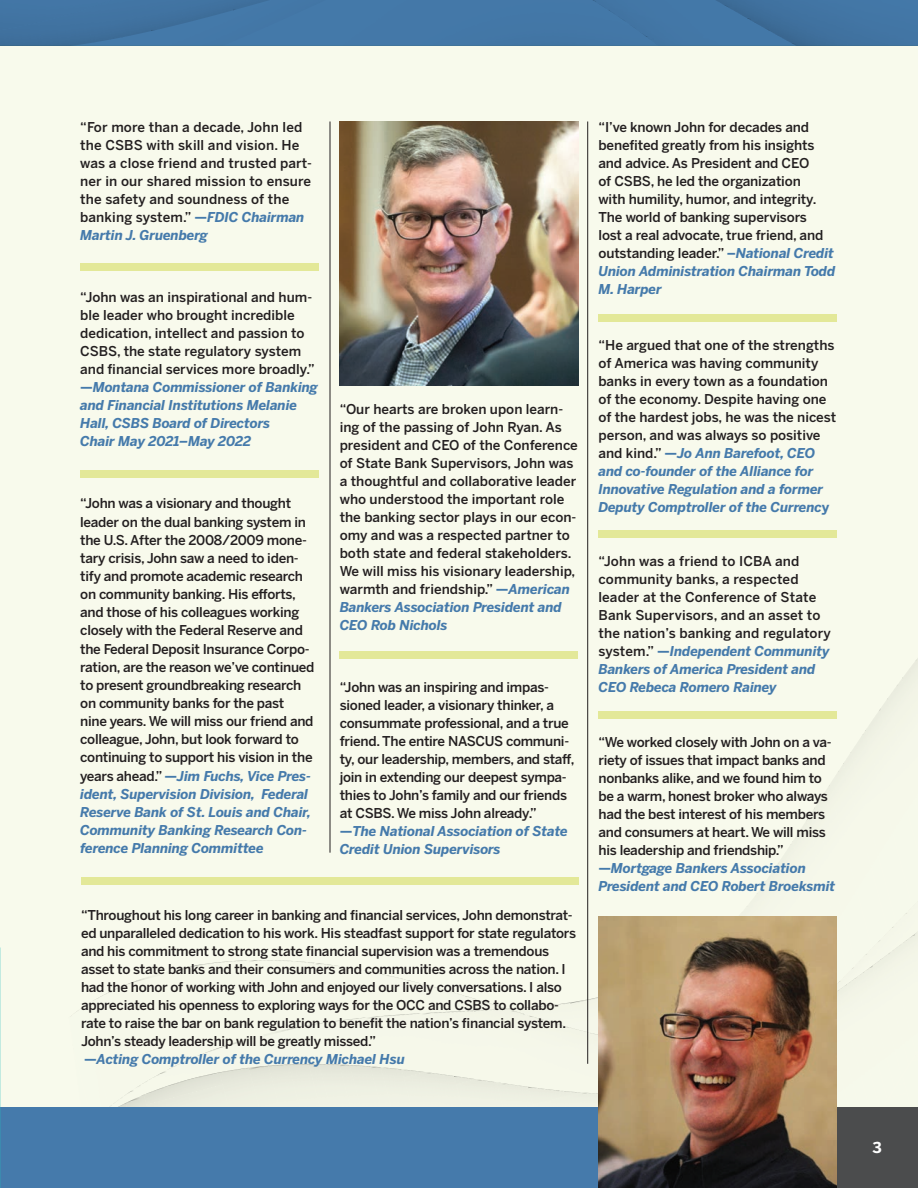
<style>
.page{position:relative;width:918px;height:1188px;background:#fff}
.page>*{position:absolute;margin:0;border:0;box-sizing:border-box;transform-origin:0 0}
.t1{font:700 15px "Benton Sans";color:#fff}
.t2{font:500 13.5px/18px "Benton Sans";letter-spacing:-.02em;color:#231f20}
.t3{font:500 13.5px/18px "Benton Sans";color:#231f20}
.t4{font:500 13.5px/18px "Benton Sans";letter-spacing:.01em;color:#231f20}
.s1{font-weight:700;color:#457aab}
.s2{font-weight:700;font-style:italic;color:#457aab}
</style>
<div class="page">
<div style="left:0;top:1107px;width:918px;height:81px;background:#457aab"></div>
<div style="left:837px;top:1107px;width:81px;height:81px;background:#4b4c4d"></div>
<img style="left:18px;top:0;width:71px;height:19px">
<img style="left:0;top:0;width:18px;height:28px">
<img style="left:72px;top:6px;width:17px;height:1px">
<img style="left:11px;top:19px;width:28px;height:3px">
<img style="left:465px;top:0;width:29px;height:45px">
<div style="left:494px;top:0;width:60px;height:45px;background:#4377a7"></div>
<div style="left:383px;top:0;width:82px;height:45px;background:#4478a8"></div>
<img style="left:554px;top:0;width:20px;height:45px">
<img style="left:574px;top:6px;width:33px;height:39px">
<img style="left:362px;top:0;width:21px;height:45px">
<img style="left:604px;top:10px;width:22px;height:35px">
<img style="left:351px;top:0;width:11px;height:45px">
<img style="left:624px;top:23px;width:10px;height:22px">
<img style="left:330px;top:0;width:21px;height:45px">
<img style="left:634px;top:38px;width:19px;height:7px">
<img style="left:309px;top:5px;width:21px;height:40px">
<img style="left:299px;top:12px;width:10px;height:33px">
<img style="left:277px;top:20px;width:22px;height:25px">
<img style="left:256px;top:28px;width:21px;height:17px">
<img style="left:246px;top:36px;width:10px;height:9px">
<img style="left:229px;top:44px;width:17px;height:1px">
<img style="left:318px;top:0;width:17px;height:5px">
<img style="left:263px;top:0;width:55px;height:12px">
<img style="left:241px;top:6px;width:59px;height:14px">
<img style="left:220px;top:13px;width:63px;height:15px">
<img style="left:188px;top:20px;width:77px;height:16px">
<img style="left:157px;top:27px;width:90px;height:17px">
<img style="left:170px;top:33px;width:59px;height:12px">
<img style="left:170px;top:40px;width:40px;height:5px">
<img style="left:115px;top:32px;width:55px;height:13px">
<img style="left:94px;top:41px;width:55px;height:4px">
<img style="left:570px;top:0;width:56px;height:6px">
<img style="left:626px;top:0;width:27px;height:38px">
<img style="left:653px;top:0;width:27px;height:45px">
<img style="left:680px;top:0;width:19px;height:45px">
<img style="left:699px;top:0;width:33px;height:45px">
<img style="left:727px;top:12px;width:19px;height:33px">
<img style="left:746px;top:22px;width:23px;height:23px">
<img style="left:607px;top:3px;width:21px;height:19px">
<svg style="left:595px;top:2px;width:13px;height:7px"></svg>
<img style="left:765px;top:33px;width:4px;height:12px">
<svg style="left:647px;top:37px;width:7px;height:5px"></svg>
<img style="left:732px;top:0;width:37px;height:22px">
<img style="left:769px;top:0;width:47px;height:45px">
<img style="left:816px;top:0;width:57px;height:45px">
<div style="left:835px;top:0;width:36px;height:45px;background:#4274a3"></div>
<img style="left:873px;top:0;width:19px;height:45px">
<img style="left:892px;top:0;width:10px;height:45px">
<img style="left:902px;top:0;width:16px;height:45px">
<img style="left:264px;top:0;width:20px;height:2px">
<img style="left:704px;top:0;width:32px;height:8px">
<img style="left:241px;top:0;width:22px;height:10px">
<img style="left:231px;top:0;width:10px;height:13px">
<img style="left:220px;top:0;width:11px;height:16px">
<svg style="left:728px;top:7px;width:4px;height:3px"></svg>
<img style="left:199px;top:0;width:21px;height:21px">
<img style="left:750px;top:20px;width:21px;height:11px">
<img style="left:188px;top:0;width:11px;height:24px">
<img style="left:167px;top:0;width:21px;height:29px">
<img style="left:157px;top:0;width:10px;height:31px">
<img style="left:136px;top:0;width:21px;height:36px">
<img style="left:115px;top:0;width:21px;height:38px">
<img style="left:89px;top:0;width:26px;height:43px">
<img style="left:69px;top:7px;width:25px;height:38px">
<img style="left:39px;top:13px;width:34px;height:32px">
<img style="left:9px;top:22px;width:33px;height:23px">
<svg style="left:110px;top:37px;width:9px;height:3px"></svg>
<img style="left:0;top:28px;width:12px;height:17px">
<div style="left:0;top:45px;width:918px;height:1062px;background:#f8faec"></div>
<img style="left:598px;top:917px;width:239px;height:271px">
<hr style="left:330px;top:122px;width:1px;height:731px;background:#231f20">
<div style="left:80px;top:264px;width:239px;height:7px;background:#e3e898"></div>
<div style="left:80px;top:470px;width:239px;height:7px;background:#e3e898"></div>
<div style="left:81px;top:878px;width:497px;height:7px;background:#e3e898"></div>
<img style="left:340px;top:122px;width:238px;height:263px">
<div style="left:340px;top:651px;width:238px;height:7px;background:#e3e898"></div>
<hr style="left:587px;top:121px;width:1px;height:943px;background:#231f20">
<div style="left:598px;top:314px;width:239px;height:7px;background:#e3e898"></div>
<div style="left:598px;top:530px;width:239px;height:7px;background:#e3e898"></div>
<div style="left:598px;top:711px;width:239px;height:8px;background:#e3e898"></div>
<p class="t4" style="left:80px;top:118px;width:233px">“For more than a decade, John led the CSBS with skill and vision. He was a close friend and trusted part&shy;ner in our shared mission to ensure the safety and soundness of the banking system.” <span class="s1">—</span><span class="s2">FDIC Chairman<br>Martin J. Gruenberg</span></p>
<p class="t3" style="left:80px;top:288px;width:239px">“John was an inspirational and hum&shy;ble leader who brought incredible dedication, intellect and passion to CSBS, the state regulatory system and financial services more broadly.” <span class="s1">—</span><span class="s2">Montana Commissioner of Banking and Financial Institutions Melanie Hall, CSBS Board of Directors<br>Chair May 2021–May 2022</span></p>
<p class="t2" style="left:80px;top:495px;width:236px">“John was a visionary and thought leader on the dual banking system in the U.S. After the 2008/2009 mone&shy;tary crisis, John saw a need to iden&shy;tify and promote academic research on community banking. His efforts, and those of his colleagues working closely with the Federal Reserve and the Federal Deposit Insurance Corpo&shy;ration, are the reason we’ve continued to present groundbreaking research on community banks for the past<br>nine years. We will miss our friend and colleague, John, but look forward to continuing to support his vision in the years ahead.” <span class="s1">—</span><span class="s2">Jim Fuchs, Vice Pres&shy;ident, Supervision Division, Federal Reserve Bank of St. Louis and Chair, Community Banking Research Con&shy;ference Planning Committee</span></p>
<p class="t3" style="left:340px;top:400px;width:240px">“Our hearts are broken upon learn&shy;ing of the passing of John Ryan. As president and CEO of the Conference of State Bank Supervisors, John was a thoughtful and collaborative leader who understood the important role the banking sector plays in our econ&shy;omy and was a respected partner to both state and federal stakeholders.<br>We will miss his visionary leadership, warmth and friendship.” <span class="s1">—</span><span class="s2">American Bankers Association President and CEO Rob Nichols</span></p>
<p class="t2" style="left:340px;top:678px;width:236px">“John was an inspiring and impas&shy;sioned leader, a visionary thinker, a consummate professional, and a true friend. The entire NASCUS communi&shy;ty, our leadership, members, and staff, join in extending our deepest sympa&shy;thies to John’s family and our friends at CSBS. We miss John already.” <span class="s1">—</span><span class="s2">The National Association of State Credit Union Supervisors</span></p>
<p class="t2" style="left:81px;top:906px;width:497px">“Throughout his long career in banking and financial services, John demonstrat&shy;ed unparalleled dedication to his work. His steadfast support for state regulators and his commitment to strong state financial supervision was a tremendous asset to state banks and their consumers and communities across the nation. I had the honor of working with John and enjoyed our lively conversations. I also appreciated his openness to exploring ways for the OCC and CSBS to collabo&shy;rate to raise the bar on bank regulation to benefit the nation’s financial system.<br>John’s steady leadership will be greatly missed.”<br><span class="s1">—</span><span class="s2">Acting Comptroller of the Currency Michael Hsu</span></p>
<p class="t2" style="left:598px;top:118px;width:238px">“I’ve known John for decades and benefited greatly from his insights and advice. As President and CEO<br>of CSBS, he led the organization<br>with humility, humor, and integrity.<br>The world of banking supervisors<br>lost a real advocate, true friend, and outstanding leader.” <span class="s1">–</span><span class="s2">National Credit<br>Union Administration Chairman Todd<br>M. Harper</span></p>
<p class="t3" style="left:598px;top:336px;width:239px">“He argued that one of the strengths of America was having community banks in every town as a foundation of the economy. Despite having one of the hardest jobs, he was the nicest person, and was always so positive and kind.” <span class="s1">—</span><span class="s2">Jo Ann Barefoot, CEO and co-founder of the Alliance for Innovative Regulation and a former Deputy Comptroller of the Currenc</span><span class="s1">y</span></p>
<p class="t4" style="left:599px;top:552px;width:234px">“John was a friend to ICBA and community banks, a respected leader at the Conference of State<br>Bank Supervisors, and an asset to the nation’s banking and regulatory system.” <span class="s1">—</span><span class="s2">Independent Community<br>Bankers of America President and<br>CEO Rebeca Romero Rainey</span></p>
<p class="t2" style="left:598px;top:733px;width:238px">“We worked closely with John on a va&shy;riety of issues that impact banks and nonbanks alike, and we found him to be a warm, honest broker who always had the best interest of his members and consumers at heart. We will miss his leadership and friendship.” <span class="s1">—</span><span class="s2">Mortgage Bankers Association President and CEO Robert Broeksmit</span></p>
<p class="t1" style="left:873px;top:1138px;width:11px">3</p>
</div>
